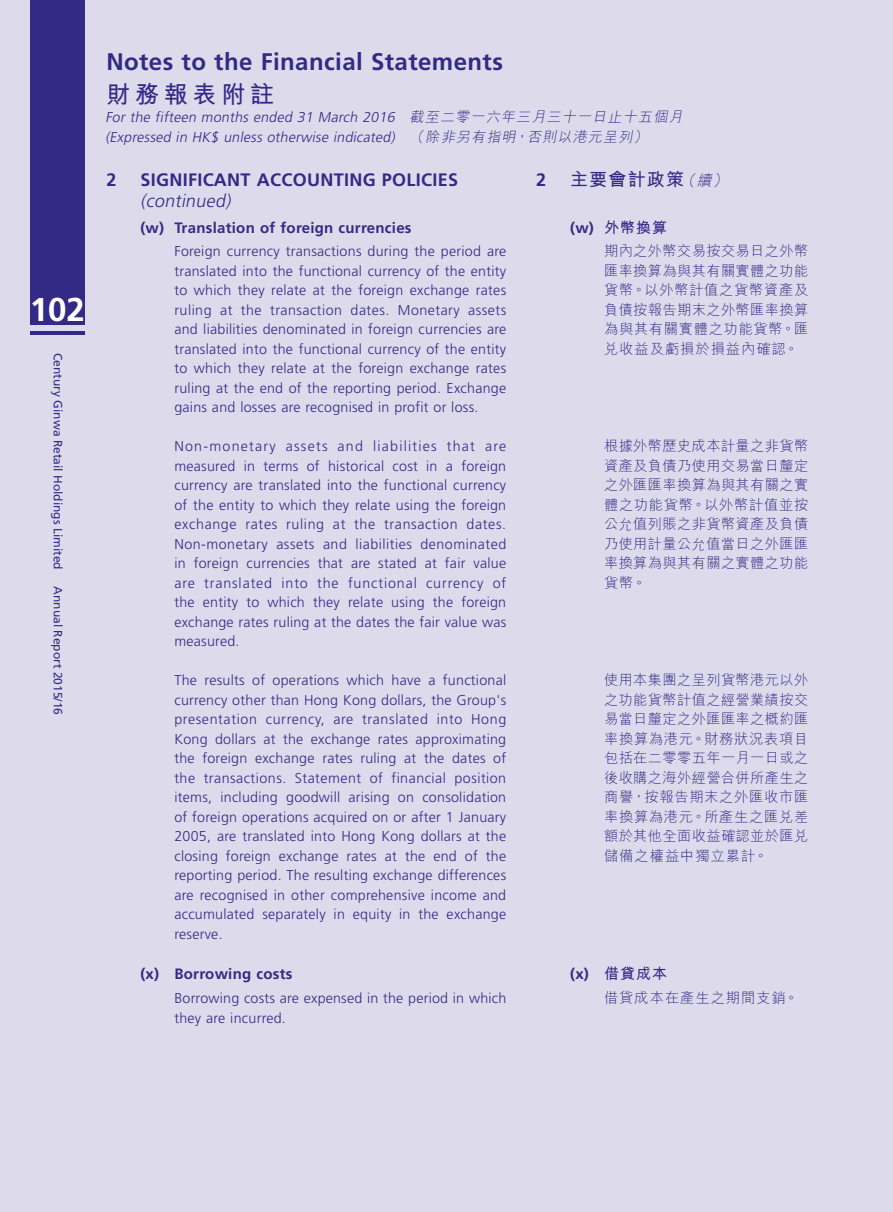
<style>
.page{position:relative;width:893px;height:1212px;background:#fff}
.page>*{position:absolute;margin:0;border:0;box-sizing:border-box;transform-origin:0 0}
.t1{font:700 33px "Frutiger LT Std";color:#fff}
.t2{font:700 24px "Frutiger LT Std";letter-spacing:.02em;color:#332a86}
.t3{font:24px "M Hei HK Bold E Ten B5 H";letter-spacing:.2em;color:#332a86}
.t4{font:700 18px "Frutiger LT Std";letter-spacing:.02em;color:#332a86}
.t5{font:italic 300 18px "Frutiger LT Std";color:#332a86}
.t6{font:18px "M Hei HK Bold E Ten B5 H";letter-spacing:.07em;color:#332a86}
.t7{font:700 15px "Frutiger LT Std";letter-spacing:.02em;color:#332a86}
.t8{font:15px "M Hei HK Bold E Ten B5 H";letter-spacing:.07em;color:#332a86}
.t9{font:300 14.25px/19.5px "Frutiger LT Std";letter-spacing:.02em;color:#332a86;text-align:justify}
.t10{font:14.25px/19.5px "M Hei HK Light E Ten B5 H";letter-spacing:.05em;color:#332a86;text-align:justify}
.t11{font:italic 300 14.25px/19.5px "Frutiger LT Std";color:#332a86}
.t12{font:14.25px "M Hei HK Light E Ten B5 H";letter-spacing:.07em;color:#332a86}
.t13{font:12px "Frutiger LT Std";color:#332a86}
.s1{font-family:"M Hei HK Light E Ten B5 H";font-weight:400}
.s2{font-family:"M Hei HK Light E Ten B5 H";font-style:italic;font-size:15px}
.s3{font-family:"Frutiger LT Std";font-weight:700}
</style>
<div class="page">
<div style="left:0;top:0;width:892px;height:1212px;background:#dddbeb"></div>
<div style="left:30px;top:0;width:55px;height:324px;background:#332a86"></div>
<hr style="left:30px;top:331px;width:55px;height:3px;background:#332a86">
<h1 class="t1" style="left:30px;top:295px;width:56px">102</h1>
<p class="t13" style="left:63px;top:353px;width:218px;rotate:90deg">Century Ginwa Retail Holdings Limited</p>
<p class="t13" style="left:63px;top:586px;width:130px;rotate:90deg">Annual Report 2015/16</p>
<h2 class="t2" style="left:106px;top:51px;width:398px">Notes to the Financial Statements</h2>
<h2 class="t3" style="left:106px;top:85px;width:169px">財務報表附註</h2>
<p class="t11" style="left:105px;top:108px;width:581px">For the fifteen months ended 31 March 2016 <span class="s1">截至二零一六年三月三十一日止十五個月</span>(Expressed in HK$ unless otherwise indicated) <span class="s1">（除非另有指明，否則以港元呈列）</span></p>
<p class="t4" style="left:536px;top:172px;width:12px">2</p>
<p class="t6" style="left:570px;top:173px;width:162px">主要會計政策<span class="s2">（續）</span></p>
<p class="t8" style="left:570px;top:221px;width:99px"><span class="s3">(w)</span> 外幣換算</p>
<p class="t10" style="left:604px;top:243px;width:206px">期內之外幣交易按交易日之外幣匯率換算為與其有關實體之功能貨幣。以外幣計值之貨幣資產及負債按報告期末之外幣匯率換算為與其有關實體之功能貨幣。匯兌收益及虧損於損益內確認。</p>
<p class="t4" style="left:106px;top:172px;width:12px">2</p>
<p class="t4" style="left:140px;top:172px;width:319px">SIGNIFICANT ACCOUNTING POLICIES</p>
<p class="t5" style="left:140px;top:193px;width:95px">(continued)</p>
<p class="t7" style="left:140px;top:221px;width:273px">(w) Translation of foreign currencies</p>
<p class="t9" style="left:174px;top:242px;width:333px">Foreign currency transactions during the period are translated into the functional currency of the entity to which they relate at the foreign exchange rates ruling at the transaction dates. Monetary assets and liabilities denominated in foreign currencies are translated into the functional currency of the entity to which they relate at the foreign exchange rates ruling at the end of the reporting period. Exchange gains and losses are recognised in profit or loss.</p>
<p class="t9" style="left:174px;top:437px;width:333px">Non-monetary assets and liabilities that are measured in terms of historical cost in a foreign currency are translated into the functional currency of the entity to which they relate using the foreign exchange rates ruling at the transaction dates.<br>Non-monetary assets and liabilities denominated in foreign currencies that are stated at fair value are translated into the functional currency of the entity to which they relate using the foreign exchange rates ruling at the dates the fair value was measured.</p>
<p class="t9" style="left:174px;top:671px;width:333px">The results of operations which have a functional currency other than Hong Kong dollars, the Group's presentation currency, are translated into Hong Kong dollars at the exchange rates approximating the foreign exchange rates ruling at the dates of the transactions. Statement of financial position items, including goodwill arising on consolidation of foreign operations acquired on or after 1 January 2005, are translated into Hong Kong dollars at the closing foreign exchange rates at the end of the reporting period. The resulting exchange differences are recognised in other comprehensive income and accumulated separately in equity in the exchange reserve.</p>
<p class="t7" style="left:140px;top:968px;width:154px">(x) Borrowing costs</p>
<p class="t9" style="left:174px;top:989px;width:333px">Borrowing costs are expensed in the period in which they are incurred.</p>
<p class="t10" style="left:604px;top:438px;width:206px">根據外幣歷史成本計量之非貨幣資產及負債乃使用交易當日釐定之外匯匯率換算為與其有關之實體之功能貨幣。以外幣計值並按公允值列賬之非貨幣資產及負債乃使用計量公允值當日之外匯匯率換算為與其有關之實體之功能貨幣。</p>
<p class="t10" style="left:604px;top:672px;width:206px">使用本集團之呈列貨幣港元以外之功能貨幣計值之經營業績按交易當日釐定之外匯匯率之概約匯率換算為港元。財務狀況表項目包括在二零零五年一月一日或之後收購之海外經營合併所產生之商譽，按報告期末之外匯收市匯率換算為港元。所產生之匯兌差額於其他全面收益確認並於匯兌儲備之權益中獨立累計。</p>
<p class="t8" style="left:570px;top:968px;width:99px"><span class="s3">(x)</span> 借貸成本</p>
<p class="t12" style="left:604px;top:992px;width:196px">借貸成本在產生之期間支銷。</p>
</div>
